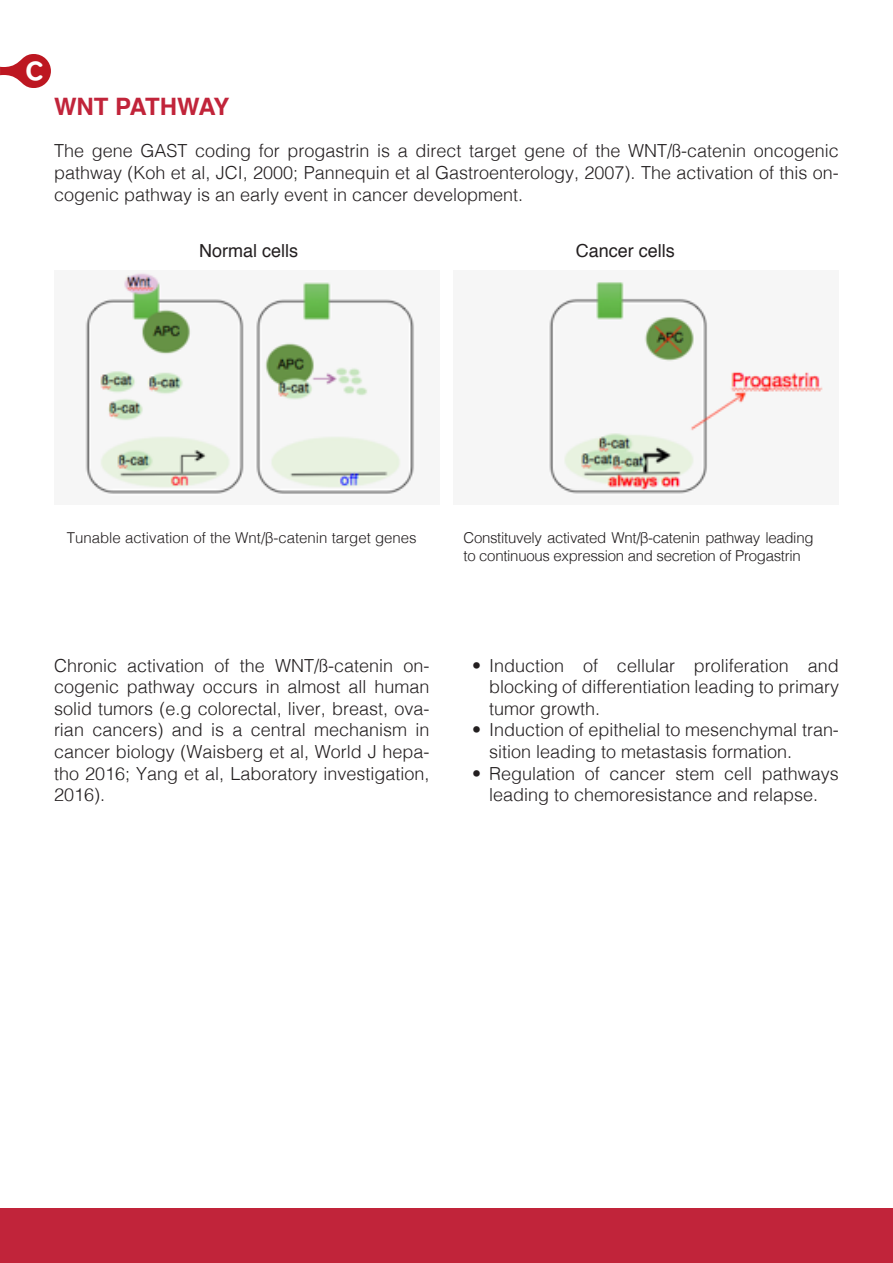
<style>
.page{position:relative;width:893px;height:1263px;background:#fff}
.page>*{position:absolute;margin:0;border:0;box-sizing:border-box;transform-origin:0 0}
.t1{font:500 27px "Blur";color:#fff}
.t2{font:700 24px "Helvetica";letter-spacing:-.025em;color:#c1243a}
.t3{font:300 18px/21.6px "Helvetica";color:#231f20;text-align:justify}
.t4{font:18px "Helvetica";color:#231f20}
.t5{font:300 15px/18px "Helvetica";letter-spacing:-.02em;color:#231f20}
.t6{font:300 15px "Helvetica";color:#231f20}
</style>
<div class="page">
<svg style="left:0;top:54px;width:51px;height:34px"></svg>
<div style="left:0;top:1209px;width:893px;height:54px;background:#c1243a"></div>
<img style="left:85px;top:272px;width:330px;height:222px">
<img style="left:549px;top:281px;width:274px;height:213px">
<p class="t1" style="left:26px;top:55px;width:19px">C</p>
<p class="t2" style="left:54px;top:87px;width:177px">WNT PATHWAY</p>
<p class="t3" style="left:54px;top:139px;width:786px">The gene GAST coding for progastrin is a direct target gene of the WNT/ß-catenin oncogenic pathway (Koh et al, JCI, 2000; Pannequin et al Gastroenterology, 2007). The activation of this on&shy;cogenic pathway is an early event in cancer development.</p>
<p class="t4" style="left:199px;top:236px;width:100px">Normal cells</p>
<p class="t4" style="left:576px;top:236px;width:100px">Cancer cells</p>
<p class="t6" style="left:67px;top:525px;width:352px">Tunable activation of the Wnt/β-catenin target genes</p>
<p class="t5" style="left:463px;top:528px;width:352px">Constituvely activated Wnt/β-catenin pathway leading to continuous expression and secretion of Progastrin</p>
<p class="t3" style="left:54px;top:653px;width:377px">Chronic activation of the WNT/ß-catenin on&shy;cogenic pathway occurs in almost all human solid tumors (e.g colorectal, liver, breast, ova&shy;rian cancers) and is a central mechanism in cancer biology (Waisberg et al, World J hepa&shy;tho 2016; Yang et al, Laboratory investigation, 2016).</p>
<p class="t3" style="left:489px;top:653px;width:351px;text-indent:-17px">• Induction of cellular proliferation and blocking of differentiation leading to primary tumor growth.</p>
<p class="t3" style="left:489px;top:718px;width:351px;text-indent:-17px">• Induction of epithelial to mesenchymal tran&shy;sition leading to metastasis formation.</p>
<p class="t3" style="left:472px;top:761px;width:368px;text-align:center">• Regulation of cancer stem cell pathways leading to chemoresistance and relapse.</p>
</div>
